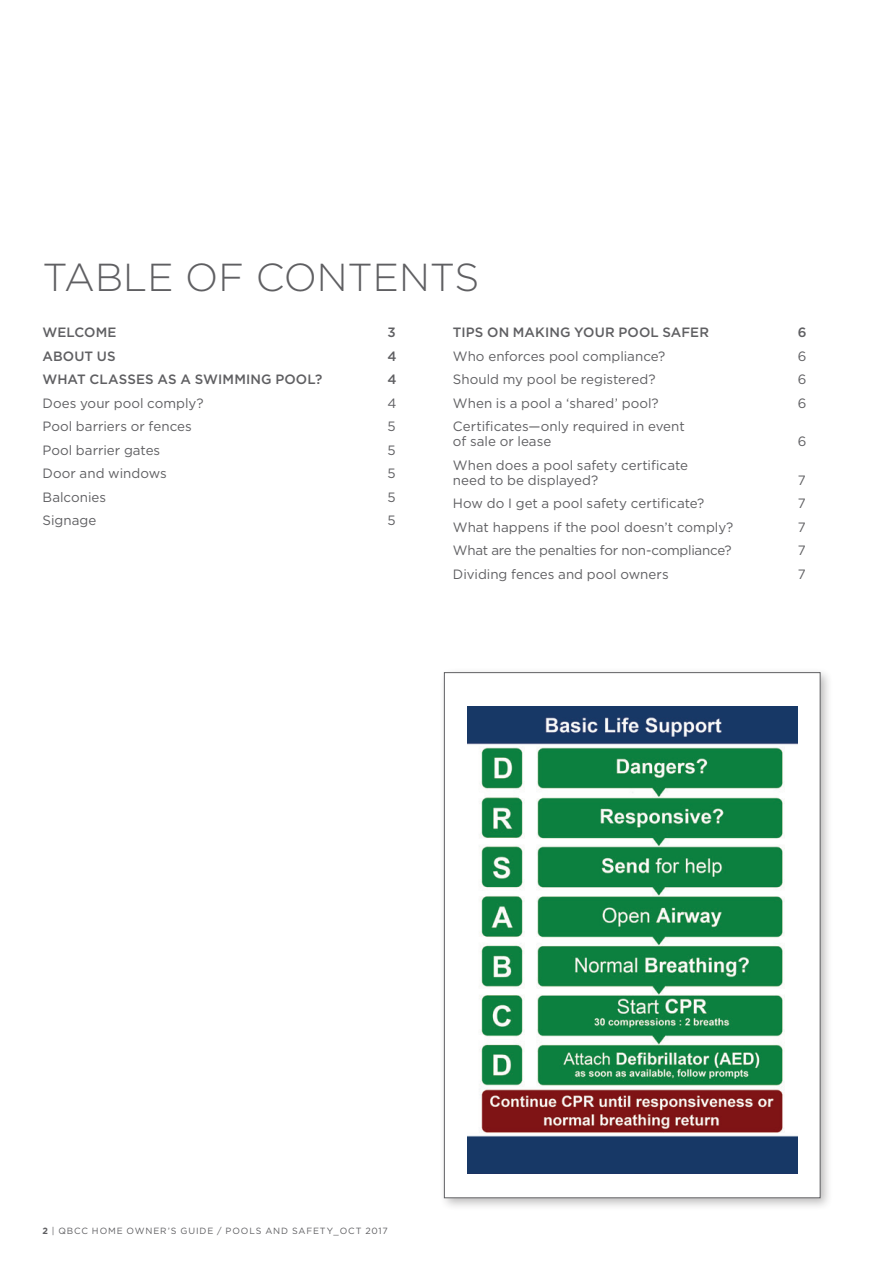
<style>
.page{position:relative;width:893px;height:1263px;background:#fff}
.page>*{position:absolute;margin:0;border:0;box-sizing:border-box;transform-origin:0 0}
.t1{font:300 39px "Gotham";color:#5f5f62}
.t2{font:13.5px/15px "Gotham";color:#5f5f62}
.t3{font:500 13.5px "Gotham";letter-spacing:.01em;color:#5f5f62}
.t4{font:13.5px "Gotham";letter-spacing:-.02em;color:#5f5f62}
.t5{font:9px "Gotham";letter-spacing:.1em;color:#5f5f62}
.s1{font-weight:700}
</style>
<div class="page">
<div style="left:439px;top:667px;width:394px;height:544px;background:#231f20;opacity:.3"></div>
<div style="left:444px;top:673px;width:376px;height:525px;background:#fff"></div>
<img style="left:467px;top:707px;width:330px;height:466px">
<div style="left:625px;top:1136px;width:172px;height:37px;background:#173866"></div>
<h1 class="t1" style="left:43px;top:253px;width:438px">TABLE OF CONTENTS</h1>
<p class="t3" style="left:43px;top:323px;width:75px">WELCOME</p>
<p class="t3" style="left:388px;top:323px;width:10px">3</p>
<p class="t3" style="left:43px;top:347px;width:75px">ABOUT US</p>
<p class="t3" style="left:388px;top:347px;width:11px">4</p>
<p class="t3" style="left:43px;top:370px;width:281px">WHAT CLASSES AS A SWIMMING POOL?</p>
<p class="t3" style="left:388px;top:370px;width:11px">4</p>
<p class="t2" style="left:43px;top:395px;width:163px">Does your pool comply?</p>
<p class="t2" style="left:388px;top:395px;width:10px">4</p>
<p class="t2" style="left:43px;top:418px;width:151px">Pool barriers or fences</p>
<p class="t2" style="left:388px;top:418px;width:10px">5</p>
<p class="t2" style="left:43px;top:442px;width:119px">Pool barrier gates</p>
<p class="t2" style="left:388px;top:442px;width:10px">5</p>
<p class="t2" style="left:43px;top:465px;width:126px">Door and windows</p>
<p class="t2" style="left:388px;top:465px;width:10px">5</p>
<p class="t2" style="left:43px;top:489px;width:65px">Balconies</p>
<p class="t2" style="left:388px;top:489px;width:10px">5</p>
<p class="t2" style="left:43px;top:512px;width:55px">Signage</p>
<p class="t2" style="left:388px;top:512px;width:10px">5</p>
<p class="t3" style="left:453px;top:323px;width:258px">TIPS ON MAKING YOUR POOL SAFER</p>
<p class="t3" style="left:798px;top:323px;width:10px">6</p>
<p class="t2" style="left:453px;top:348px;width:214px">Who enforces pool compliance?</p>
<p class="t2" style="left:798px;top:348px;width:10px">6</p>
<p class="t2" style="left:453px;top:371px;width:204px">Should my pool be registered?</p>
<p class="t2" style="left:798px;top:371px;width:10px">6</p>
<p class="t2" style="left:453px;top:395px;width:207px">When is a pool a ‘shared’ pool?</p>
<p class="t2" style="left:798px;top:395px;width:10px">6</p>
<p class="t2" style="left:453px;top:418px;width:233px">Certificates—only required in event of sale or lease</p>
<p class="t2" style="left:798px;top:433px;width:10px">6</p>
<p class="t2" style="left:453px;top:457px;width:237px">When does a pool safety certificate need to be displayed?</p>
<p class="t2" style="left:798px;top:472px;width:9px">7</p>
<p class="t2" style="left:453px;top:495px;width:253px">How do I get a pool safety certificate?</p>
<p class="t2" style="left:798px;top:495px;width:9px">7</p>
<p class="t2" style="left:453px;top:519px;width:282px">What happens if the pool doesn’t comply?</p>
<p class="t2" style="left:798px;top:519px;width:9px">7</p>
<p class="t4" style="left:453px;top:542px;width:280px">What are the penalties for non-compliance?</p>
<p class="t2" style="left:798px;top:542px;width:9px">7</p>
<p class="t2" style="left:453px;top:566px;width:217px">Dividing fences and pool owners</p>
<p class="t2" style="left:798px;top:566px;width:9px">7</p>
<p class="t5" style="left:43px;top:1225px;width:347px"><span class="s1">2</span> | QBCC HOME OWNER’S GUIDE / POOLS AND SAFETY_OCT 2017</p>
</div>
